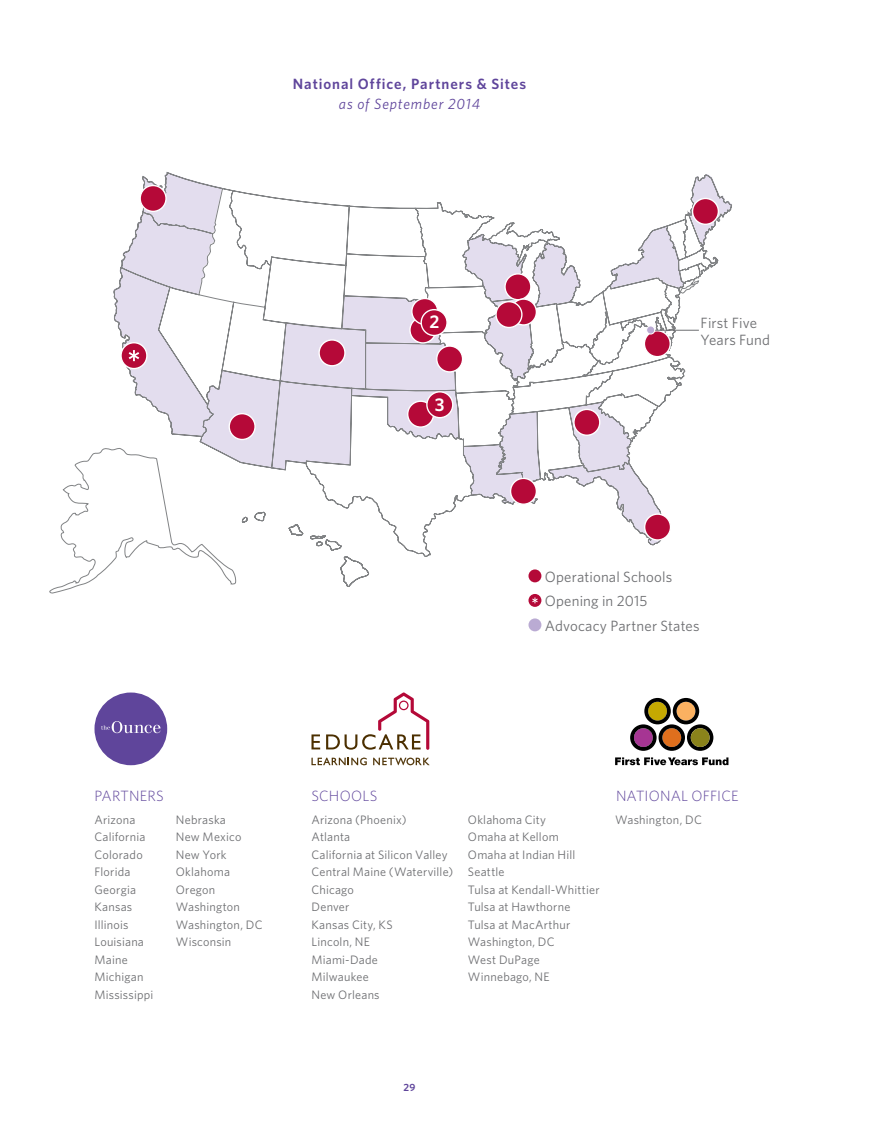
<style>
.page{position:relative;width:882px;height:1134px;background:#fff}
.page>*{position:absolute;margin:0;border:0;box-sizing:border-box;transform-origin:0 0}
.t1{font:600 18.38px "Whitney";color:#fff}
.t2{font:14.88px/24.5px "Whitney";letter-spacing:.01em;color:#6d6e71}
.t3{font:600 14.88px "Whitney";letter-spacing:.065em;color:#5f459b}
.t4{font:300 14.88px "Whitney";letter-spacing:.01em;color:#5f459b}
.t5{font:italic 14.88px "Whitney";letter-spacing:.06em;color:#5f459b}
.t6{font:12.25px/17.5px "Whitney";letter-spacing:.015em;color:#6d6e71}
.t7{font:600 10.5px "Whitney";color:#5f459b}
</style>
<div class="page">
<svg style="left:529px;top:594px;width:12px;height:13px"></svg>
<svg style="left:532px;top:598px;width:6px;height:5px"></svg>
<div style="left:529px;top:618px;width:12px;height:13px;background:#baabd3;border-radius:50%"></div>
<svg style="left:312px;top:734px;width:8px;height:15px"></svg>
<svg style="left:326px;top:692px;width:103px;height:58px"></svg>
<svg style="left:312px;top:758px;width:55px;height:7px"></svg>
<svg style="left:373px;top:758px;width:57px;height:7px"></svg>
<svg style="left:49px;top:448px;width:605px;height:146px"></svg>
<svg style="left:113px;top:172px;width:619px;height:373px"></svg>
<div style="left:647px;top:326px;width:8px;height:8px;background:#baabd3;border-radius:50%"></div>
<div style="left:646px;top:326px;width:9px;height:9px;border:1px solid #fff;border-radius:50%"></div>
<hr style="left:655px;top:330px;width:44px;height:1px;background:#6d6e71">
<svg style="left:630px;top:698px;width:83px;height:53px"></svg>
<div style="left:691px;top:728px;width:19px;height:19px;background:#8a831b;border-radius:50%"></div>
<svg style="left:615px;top:757px;width:113px;height:8px"></svg>
<div style="left:94px;top:693px;width:73px;height:72px;background:#5f459b;border-radius:50%"></div>
<svg style="left:101px;top:721px;width:60px;height:12px"></svg>
<p class="t3" style="left:293px;top:78px;width:235px">National Office, Partners &amp; Sites</p>
<p class="t5" style="left:339px;top:97px;width:143px">as of September 2014</p>
<h1 class="t1" style="left:429px;top:313px;width:11px">2</h1>
<h1 class="t1" style="left:435px;top:397px;width:11px">3</h1>
<p class="t2" style="left:701px;top:315px;width:71px;line-height:17.5px">First Five<br>Years Fund</p>
<p class="t2" style="left:545px;top:565px;width:156px">Operational Schools<br>Opening in 2015<br>Advocacy Partner States</p>
<p class="t4" style="left:94px;top:789px;width:71px">PARTNERS</p>
<p class="t4" style="left:311px;top:789px;width:67px">SCHOOLS</p>
<p class="t4" style="left:616px;top:789px;width:124px">NATIONAL OFFICE</p>
<p class="t6" style="left:94px;top:811px;width:60px">Arizona<br>California<br>Colorado<br>Florida<br>Georgia<br>Kansas<br>Illinois<br>Louisiana<br>Maine<br>Michigan<br>Mississippi</p>
<p class="t6" style="left:176px;top:811px;width:88px">Nebraska<br>New Mexico<br>New York<br>Oklahoma<br>Oregon<br>Washington<br>Washington, DC<br>Wisconsin</p>
<p class="t6" style="left:312px;top:811px;width:143px">Arizona (Phoenix)<br>Atlanta<br>California at Silicon Valley<br>Central Maine (Waterville)<br>Chicago<br>Denver<br>Kansas City, KS<br>Lincoln, NE<br>Miami-Dade<br>Milwaukee<br>New Orleans</p>
<p class="t6" style="left:468px;top:811px;width:133px">Oklahoma City<br>Omaha at Kellom<br>Omaha at Indian Hill<br>Seattle<br>Tulsa at Kendall-Whittier<br>Tulsa at Hawthorne<br>Tulsa at MacArthur<br>Washington, DC<br>West DuPage<br>Winnebago, NE</p>
<p class="t6" style="left:615px;top:811px;width:88px">Washington, DC</p>
<p class="t7" style="left:404px;top:1083px;width:13px">29</p>
</div>
